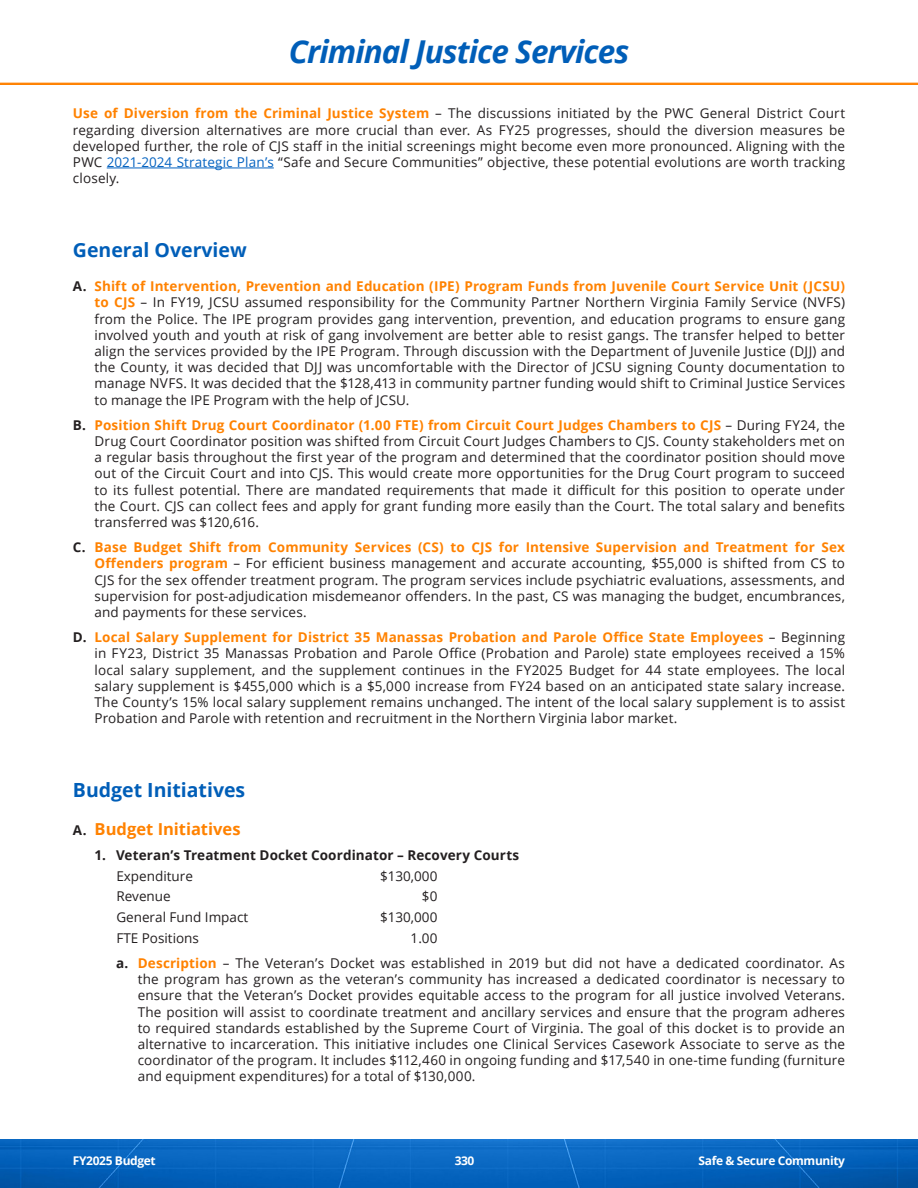
<style>
.page{position:relative;width:918px;height:1188px;background:#fff}
.page>*{position:absolute;margin:0;border:0;box-sizing:border-box;transform-origin:0 0}
.t1{font:italic 700 31.5px "Open Sans";letter-spacing:-.03em;color:#005eb8}
.Heading_L1{font:700 19.5px "Open Sans";color:#005eb8}
.t2{font:700 16.5px "Open Sans";color:#ff8200}
.Body{font:13.5px/16.2px "Open Sans";letter-spacing:.01em;color:#231f20;text-align:justify}
.BI_Tabs{font:13.5px "Open Sans";color:#231f20}
.t3{font:700 13.5px "Open Sans";letter-spacing:.01em;color:#231f20}
.t4{font:700 12px "Open Sans";letter-spacing:-.03em;color:#fff}
.s1{font-weight:700;color:#ff8200}
.s2{color:#0563c1}
.s3{font-weight:700}
.s4{font-size:13.5px;color:#231f20}
</style>
<div class="page">
<img style="left:0;top:82px;width:918px;height:3px">
<img style="left:0;top:1139px;width:918px;height:49px">
<hr style="left:107px;top:168px;width:167px;height:1px;background:#0563c1">
<p class="t1" style="left:289px;top:29px;width:342px">Criminal Justice Services</p>
<p class="Body" style="left:73px;top:105px;width:774px"><span class="s1">Use of Diversion from the Criminal Justice System</span> – The discussions initiated by the PWC General District Court regarding diversion alternatives are more crucial than ever. As FY25 progresses, should the diversion measures be developed further, the role of CJS staff in the initial screenings might become even more pronounced. Aligning with the PWC <span class="s2">2021-2024 Strategic Plan’s</span> “Safe and Secure Communities” objective, these potential evolutions are worth tracking closely.</p>
<p class="Heading_L1" style="left:73px;top:236px;width:175px">General Overview</p>
<p class="Body" style="left:94px;top:278px;width:752px;text-indent:-22px"><span class="s3">A.</span> <span class="s1">Shift of Intervention, Prevention and Education (IPE) Program Funds from Juvenile Court Service Unit (JCSU) to CJS</span> – In FY19, JCSU assumed responsibility for the Community Partner Northern Virginia Family Service (NVFS) from the Police. The IPE program provides gang intervention, prevention, and education programs to ensure gang involved youth and youth at risk of gang involvement are better able to resist gangs. The transfer helped to better align the services provided by the IPE Program. Through discussion with the Department of Juvenile Justice (DJJ) and the County, it was decided that DJJ was uncomfortable with the Director of JCSU signing County documentation to manage NVFS. It was decided that the $128,413 in community partner funding would shift to Criminal Justice Services to manage the IPE Program with the help of JCSU.</p>
<p class="Body" style="left:94px;top:416px;width:752px;text-indent:-22px"><span class="s3">B.</span> <span class="s1">Position Shift Drug Court Coordinator (1.00 FTE) from Circuit Court Judges Chambers to CJS</span> – During FY24, the Drug Court Coordinator position was shifted from Circuit Court Judges Chambers to CJS. County stakeholders met on a regular basis throughout the first year of the program and determined that the coordinator position should move out of the Circuit Court and into CJS. This would create more opportunities for the Drug Court program to succeed to its fullest potential. There are mandated requirements that made it difficult for this position to operate under the Court. CJS can collect fees and apply for grant funding more easily than the Court. The total salary and benefits transferred was $120,616.</p>
<p class="Body" style="left:94px;top:539px;width:752px;text-indent:-22px"><span class="s3">C.</span> <span class="s1">Base Budget Shift from Community Services (CS) to CJS for Intensive Supervision and Treatment for Sex Offenders program</span> – For efficient business management and accurate accounting, $55,000 is shifted from CS to CJS for the sex offender treatment program. The program services include psychiatric evaluations, assessments, and supervision for post-adjudication misdemeanor offenders. In the past, CS was managing the budget, encumbrances, and payments for these services.</p>
<p class="Body" style="left:94px;top:629px;width:752px;text-indent:-22px"><span class="s3">D.</span> <span class="s1">Local Salary Supplement for District 35 Manassas Probation and Parole Office State Employees</span> – Beginning in FY23, District 35 Manassas Probation and Parole Office (Probation and Parole) state employees received a 15% local salary supplement, and the supplement continues in the FY2025 Budget for 44 state employees. The local salary supplement is $455,000 which is a $5,000 increase from FY24 based on an anticipated state salary increase.<br>The County’s 15% local salary supplement remains unchanged. The intent of the local salary supplement is to assist Probation and Parole with retention and recruitment in the Northern Virginia labor market.</p>
<p class="Heading_L1" style="left:73px;top:776px;width:174px">Budget Initiatives</p>
<p class="t2" style="left:73px;top:817px;width:169px"><span class="s4">A.</span> Budget Initiatives</p>
<p class="t3" style="left:94px;top:845px;width:426px">1. Veteran’s Treatment Docket Coordinator – Recovery Courts</p>
<p class="BI_Tabs" style="left:116px;top:866px;width:78px">Expenditure</p>
<p class="BI_Tabs" style="left:380px;top:866px;width:59px">$130,000</p>
<p class="BI_Tabs" style="left:116px;top:887px;width:56px">Revenue</p>
<p class="BI_Tabs" style="left:422px;top:887px;width:17px">$0</p>
<p class="BI_Tabs" style="left:116px;top:908px;width:133px">General Fund Impact</p>
<p class="BI_Tabs" style="left:380px;top:908px;width:59px">$130,000</p>
<p class="BI_Tabs" style="left:116px;top:929px;width:84px">FTE Positions</p>
<p class="BI_Tabs" style="left:411px;top:929px;width:28px">1.00</p>
<p class="Body" style="left:138px;top:955px;width:709px;text-indent:-22px"><span class="s3">a.</span> <span class="s1">Description</span> – The Veteran’s Docket was established in 2019 but did not have a dedicated coordinator. As the program has grown as the veteran’s community has increased a dedicated coordinator is necessary to ensure that the Veteran’s Docket provides equitable access to the program for all justice involved Veterans.<br>The position will assist to coordinate treatment and ancillary services and ensure that the program adheres to required standards established by the Supreme Court of Virginia. The goal of this docket is to provide an alternative to incarceration. This initiative includes one Clinical Services Casework Associate to serve as the coordinator of the program. It includes $112,460 in ongoing funding and $17,540 in one-time funding (furniture and equipment expenditures) for a total of $130,000.</p>
<p class="t4" style="left:73px;top:1152px;width:84px">FY2025 Budget</p>
<p class="t4" style="left:455px;top:1152px;width:21px">330</p>
<p class="t4" style="left:699px;top:1152px;width:148px">Safe &amp; Secure Community</p>
</div>
